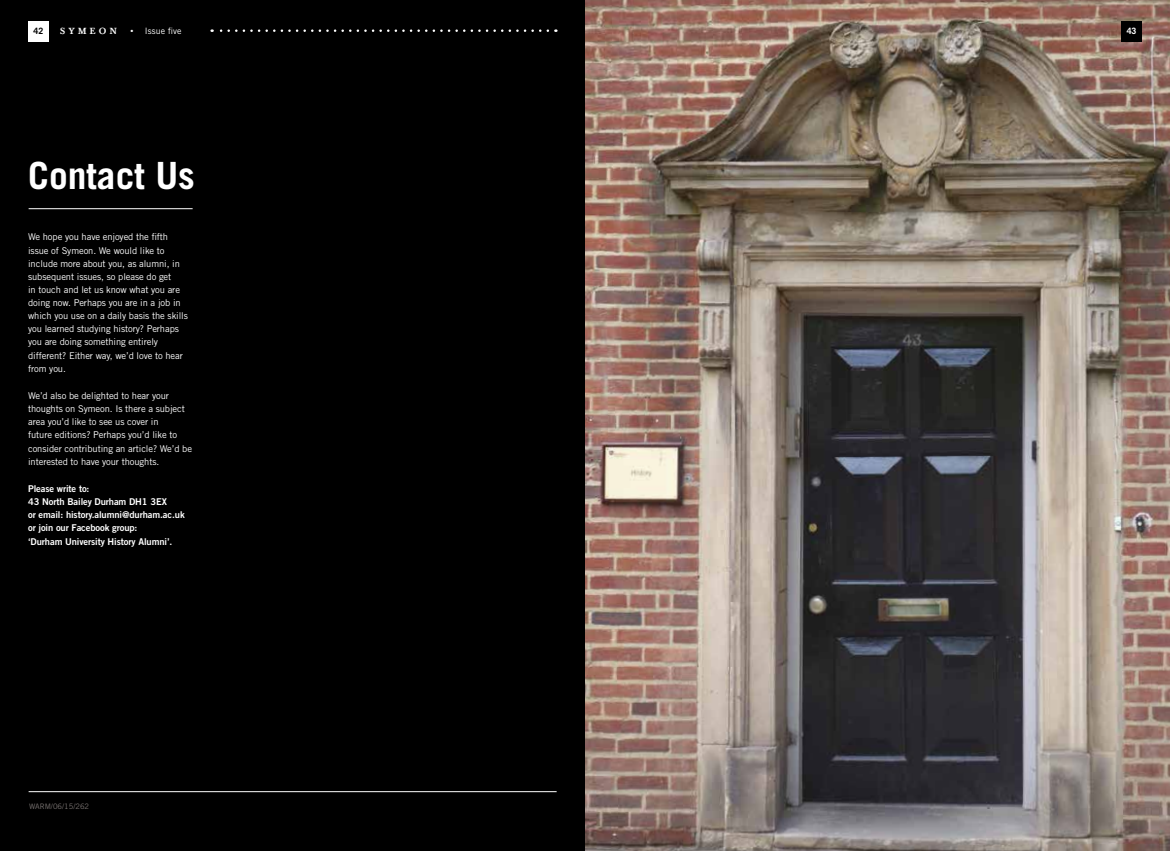
<style>
.page{position:relative;width:1170px;height:851px;background:#fff}
.page>*{position:absolute;margin:0;border:0;box-sizing:border-box;transform-origin:0 0}
.t1{font:700 37.5px "Trade Gothic";color:#fff}
.t2{font:9.38px/13.1px "Trade Gothic";letter-spacing:-.01em;color:#fff}
.t3{font:9.38px/13.1px "Trade Gothic Bold Two";letter-spacing:-.01em;color:#fff}
.t4{font:8.75px "Trade Gothic";letter-spacing:.015em;color:#fff}
.t5{font:500 8.75px "Baskerville BQ";letter-spacing:.37em;color:#fff}
.t6{font:700 8.75px "Trade Gothic";color:#000}
.t7{font:700 8.75px "Trade Gothic";color:#fff}
.t8{font:7.5px "Trade Gothic";color:#7c7674}
.s1{font-family:"Baskerville BQ";font-weight:500}
</style>
<div class="page">
<img style="left:585px;top:0;width:584px;height:850px">
<div style="left:0;top:0;width:585px;height:850px;background:#000"></div>
<div style="left:28px;top:21px;width:20px;height:20px;background:#fff"></div>
<svg style="left:211px;top:29px;width:337px;height:3px"></svg>
<div style="left:1121px;top:21px;width:20px;height:20px;background:#000"></div>
<hr style="left:29px;top:791px;width:527px;height:1px;background:#fff">
<hr style="left:29px;top:208px;width:164px;height:1px;background:#fff">
<p class="t6" style="left:33px;top:26px;width:11px">42</p>
<p class="t5" style="left:60px;top:26px;width:58px">SYMEON</p>
<p class="t4" style="left:130px;top:26px;width:52px"><span class="s1">•</span> Issue five</p>
<h1 class="t1" style="left:28px;top:153px;width:168px">Contact Us</h1>
<p class="t2" style="left:28px;top:230px;width:161px">We hope you have enjoyed the fifth issue of Symeon. We would like to include more about you, as alumni, in subsequent issues, so please do get<br>in touch and let us know what you are doing now. Perhaps you are in a job in which you use on a daily basis the skills you learned studying history? Perhaps you are doing something entirely different? Either way, we’d love to hear from you.</p>
<p class="t2" style="left:28px;top:389px;width:165px">We’d also be delighted to hear your thoughts on Symeon. Is there a subject area you’d like to see us cover in<br>future editions? Perhaps you’d like to consider contributing an article? We’d be interested to have your thoughts.</p>
<p class="t3" style="left:28px;top:482px;width:158px">Please write to:<br>43 North Bailey Durham DH1 3EX<br>or email: history.alumni@durham.ac.uk or join our Facebook group:<br>‘Durham University History Alumni’.</p>
<p class="t8" style="left:29px;top:801px;width:61px">WARM/06/15/262</p>
<p class="t7" style="left:1126px;top:26px;width:11px">43</p>
</div>
